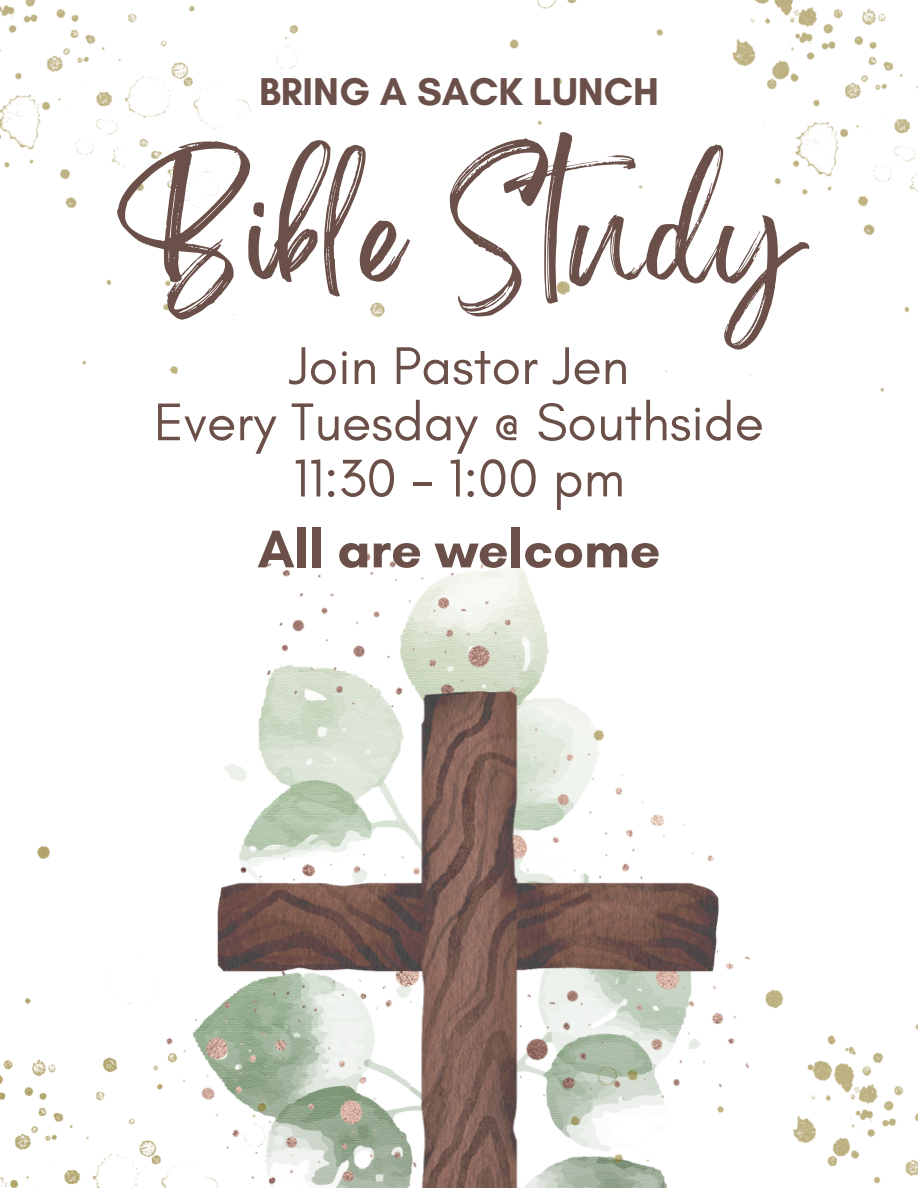
<style>
.page{position:relative;width:918px;height:1188px;background:#fff}
.page>*{position:absolute;margin:0;border:0;box-sizing:border-box;transform-origin:0 0}
.t1{font:112.95px "Brightwall";color:#6b5049}
.t2{font:54px/56.2px "Glacial Indifference";color:#6b5049;text-align:center}
.t3{font:700 54px "Glacial Indifference";color:#6b5049}
.t4{font:700 39.45px "Glacial Indifference";color:#6b5049}
</style>
<div class="page">
<img style="left:265px;top:552px;width:285px;height:140px">
<img style="left:263px;top:692px;width:339px;height:496px">
<img style="left:0;top:704px;width:353px;height:484px">
<img style="left:571px;top:731px;width:347px;height:457px">
<img style="left:0;top:0;width:384px;height:374px">
<img style="left:511px;top:0;width:407px;height:392px">
<p class="t4" style="left:259px;top:67px;width:401px">BRING A SACK LUNCH</p>
<p class="t1" style="left:116px;top:196px;width:687px">Bible Study</p>
<p class="t2" style="left:154px;top:337px;width:611px">Join Pastor Jen<br>Every Tuesday @ Southside<br>11:30 - 1:00 pm</p>
<h1 class="t3" style="left:257px;top:516px;width:405px">All are welcome</h1>
</div>
